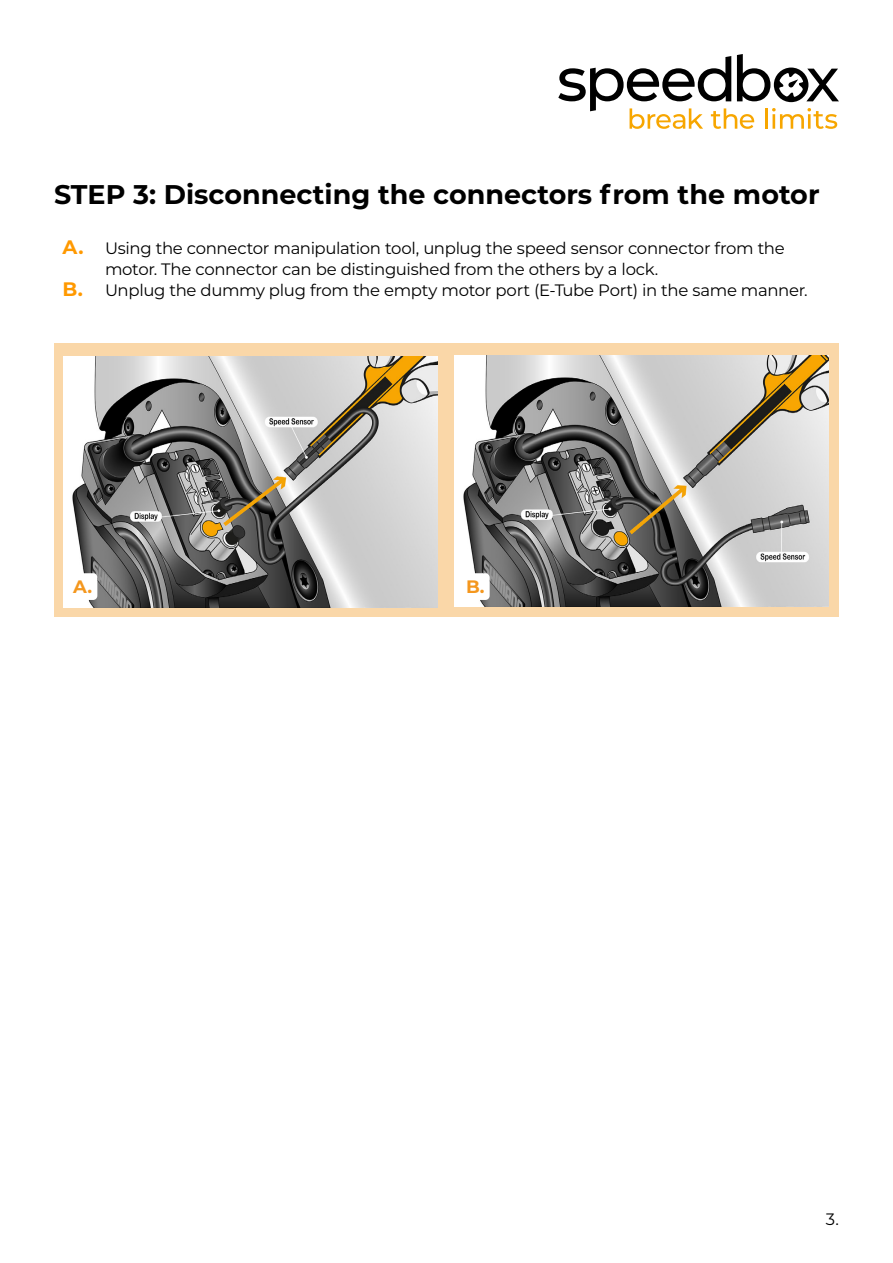
<style>
.page{position:relative;width:893px;height:1263px;background:#fff}
.page>*{position:absolute;margin:0;border:0;box-sizing:border-box;transform-origin:0 0}
.t1{font:700 27px "Montserrat";color:#000}
.t2{font:700 18px "Montserrat";color:#f4971e}
.t3{font:16.5px/21px "Montserrat";letter-spacing:-.02em;color:#000}
.s1{font-weight:700;font-size:19.5px;color:#f90}
</style>
<div class="page">
<svg style="left:558px;top:54px;width:281px;height:75px"></svg>
<svg style="left:54px;top:343px;width:785px;height:274px;background:#f4d4a9"></svg>
<img style="left:63px;top:356px;width:375px;height:251px">
<img style="left:454px;top:356px;width:374px;height:250px">
<div style="left:68px;top:573px;width:29px;height:27px;background:#fff;border-radius:4px"></div>
<div style="left:460px;top:573px;width:30px;height:27px;background:#fff;border-radius:4px"></div>
<p class="t1" style="left:54px;top:175px;width:767px">STEP 3: Disconnecting the connectors from the motor</p>
<p class="t3" style="left:105px;top:237px;width:681px;text-indent:-43px"><span class="s1">A.</span> Using the connector manipulation tool, unplug the speed sensor connector from the motor. The connector can be distinguished from the others by a lock.</p>
<p class="t3" style="left:63px;top:279px;width:746px"><span class="s1">B.</span> Unplug the dummy plug from the empty motor port (E-Tube Port) in the same manner.</p>
<p class="t2" style="left:73px;top:573px;width:21px">A.</p>
<p class="t2" style="left:466px;top:573px;width:20px">B.</p>
<p class="t3" style="left:826px;top:1208px;width:15px">3.</p>
</div>
